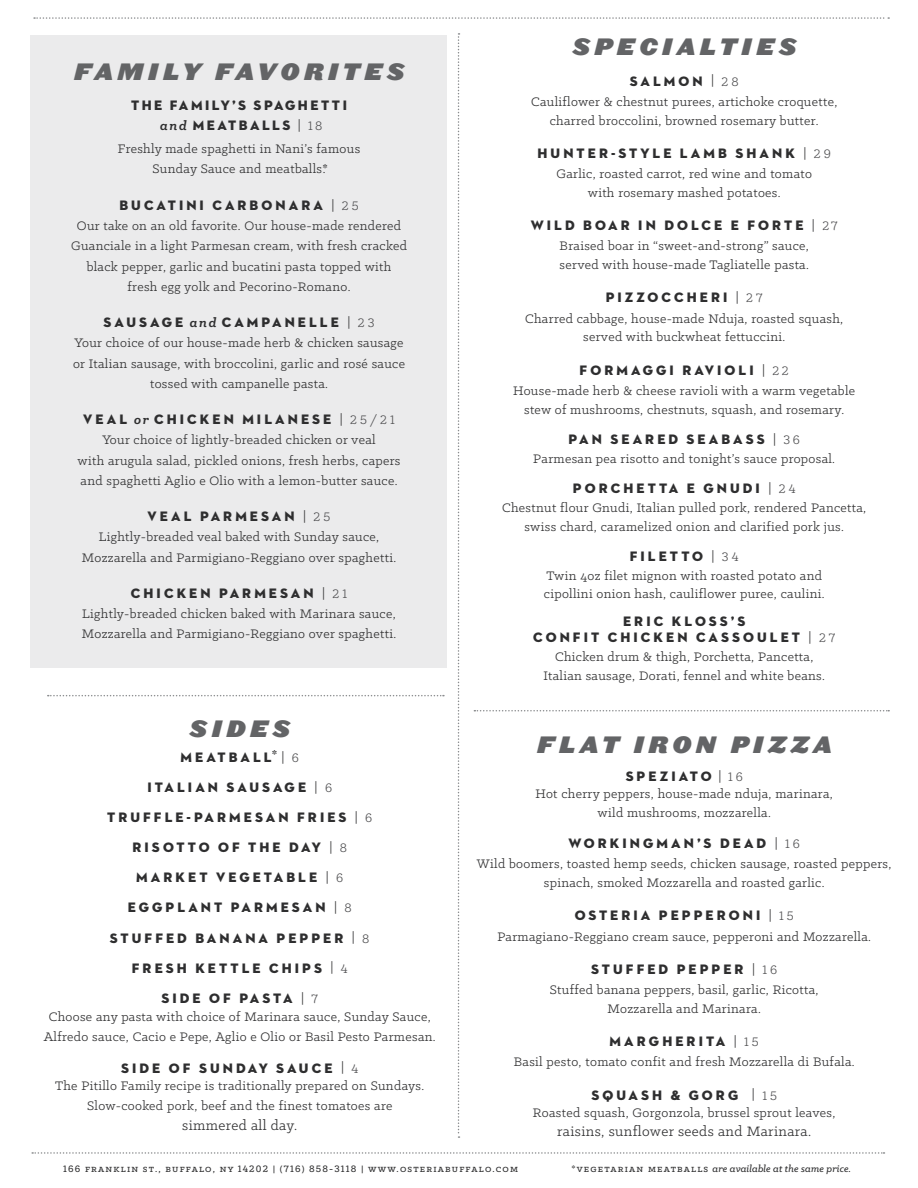
<style>
.page{position:relative;width:918px;height:1188px;background:#fff}
.page>*{position:absolute;margin:0;border:0;box-sizing:border-box;transform-origin:0 0}
.t1{font:22.5px "Leviathan HTF Black Italic";letter-spacing:.2em;color:#636466}
.t2{font:15.3px "Klinic Slab";letter-spacing:.025em;color:#2e2e2f}
.t3{font:13.95px/20.2px "Klinic Slab";letter-spacing:.025em;color:#2e2e2f;text-align:center}
.t4{font:13.95px/30.2px "Neutraface 2 Display Titling";letter-spacing:.22em;color:#2e2e2f;text-align:center}
.t5{font:13.95px/19.5px "Neutraface 2 Display Titling";letter-spacing:.18em;color:#2e2e2f;text-align:center}
.t6{font:500 10.65px "Klinic Slab";letter-spacing:.11em;color:#2e2e2f}
.t7{font:italic 500 10.65px "Klinic Slab";letter-spacing:.01em;color:#2e2e2f}
.s1{font-family:"Klinic Slab";font-weight:700;font-style:italic}
.s2{font-family:"Klinic Slab"}
.s3{font-family:"Klinic Slab";color:#4e4e50}
.s4{font-style:normal}
</style>
<div class="page">
<svg style="left:48px;top:695px;width:396px;height:1px"></svg>
<div style="left:31px;top:35px;width:416px;height:632px;background:#ebebec"></div>
<svg style="left:474px;top:710px;width:415px;height:1px"></svg>
<svg style="left:32px;top:1152px;width:852px;height:2px"></svg>
<svg style="left:34px;top:17px;width:855px;height:2px"></svg>
<svg style="left:458px;top:33px;width:2px;height:1105px"></svg>
<h1 class="t1" style="left:74px;top:56px;width:332px">FAMILY FAVORITES</h1>
<p class="t5" style="left:131px;top:96px;width:217px">THE FAMILY’S SPAGHETTI <span class="s1">and</span> MEATBALLS <span class="s2">|</span> <span class="s3">18</span></p>
<p class="t3" style="left:118px;top:138px;width:244px">Freshly made spaghetti in Nani’s famous<br>Sunday Sauce and meatballs*.</p>
<p class="t4" style="left:119px;top:190px;width:241px">BUCATINI CARBONARA <span class="s2">|</span> <span class="s3">25</span></p>
<p class="t3" style="left:71px;top:215px;width:337px">Our take on an old favorite. Our house-made rendered Guanciale in a light Parmesan cream, with fresh cracked black pepper, garlic and bucatini pasta topped with fresh egg yolk and Pecorino-Romano.</p>
<p class="t4" style="left:104px;top:307px;width:272px">SAUSAGE <span class="s1">and</span> CAMPANELLE <span class="s2">|</span> <span class="s3">23</span></p>
<p class="t3" style="left:73px;top:333px;width:333px">Your choice of our house-made herb &amp; chicken sausage or Italian sausage, with broccolini, garlic and rosé sauce tossed with campanelle pasta.</p>
<p class="t4" style="left:83px;top:404px;width:313px">VEAL <span class="s1">or</span> CHICKEN MILANESE <span class="s2">|</span> <span class="s3">25/21</span></p>
<p class="t3" style="left:78px;top:430px;width:324px">Your choice of lightly-breaded chicken or veal<br>with arugula salad, pickled onions, fresh herbs, capers and spaghetti Aglio e Olio with a lemon-butter sauce.</p>
<p class="t4" style="left:148px;top:501px;width:184px">VEAL PARMESAN <span class="s2">|</span> <span class="s3">25</span></p>
<p class="t3" style="left:82px;top:527px;width:316px">Lightly-breaded veal baked with Sunday sauce,<br>Mozzarella and Parmigiano-Reggiano over spaghetti.</p>
<p class="t4" style="left:131px;top:578px;width:218px">CHICKEN PARMESAN <span class="s2">|</span> <span class="s3">21</span></p>
<p class="t3" style="left:82px;top:603px;width:316px;text-align:left">Lightly-breaded chicken baked with Marinara sauce,<br>Mozzarella and Parmigiano-Reggiano over spaghetti.</p>
<h1 class="t1" style="left:190px;top:713px;width:102px">SIDES</h1>
<p class="t4" style="left:107px;top:742px;width:267px">MEATBALL<sup>*</sup><span class="s2">|</span> <span class="s3">6<br></span>ITALIAN SAUSAGE <span class="s2">|</span> <span class="s3">6<br></span>TRUFFLE-PARMESAN FRIES <span class="s2">|</span> <span class="s3">6<br></span>RISOTTO OF THE DAY <span class="s2">|</span> <span class="s3">8<br></span>MARKET VEGETABLE <span class="s2">|</span> <span class="s3">6<br></span>EGGPLANT PARMESAN <span class="s2">|</span> <span class="s3">8<br></span>STUFFED BANANA PEPPER <span class="s2">|</span> <span class="s3">8<br></span>FRESH KETTLE CHIPS <span class="s2">|</span> <span class="s3">4</span></p>
<p class="t4" style="left:162px;top:984px;width:158px">SIDE OF PASTA <span class="s2">|</span> <span class="s3">7</span></p>
<p class="t3" style="left:44px;top:1006px;width:393px">Choose any pasta with choice of Marinara sauce, Sunday Sauce,<br>Alfredo sauce, Cacio e Pepe, Aglio e Olio or Basil Pesto Parmesan.</p>
<p class="t4" style="left:121px;top:1053px;width:239px">SIDE OF SUNDAY SAUCE <span class="s2">|</span> <span class="s3">4</span></p>
<p class="t3" style="left:55px;top:1075px;width:371px">The Pitillo Family recipe is traditionally prepared on Sundays.<br>Slow-cooked pork, beef and the finest tomatoes are</p>
<p class="t2" style="left:182px;top:1116px;width:116px">simmered all day.</p>
<h1 class="t1" style="left:572px;top:31px;width:225px">SPECIALTIES</h1>
<p class="t4" style="left:630px;top:66px;width:111px">SALMON <span class="s2">|</span> <span class="s3">28</span></p>
<p class="t3" style="left:531px;top:92px;width:308px;line-height:18.8px">Cauliflower &amp; chestnut purees, artichoke croquette, charred broccolini, browned rosemary butter.</p>
<p class="t4" style="left:538px;top:138px;width:295px">HUNTER-STYLE LAMB SHANK <span class="s2">|</span> <span class="s3">29</span></p>
<p class="t3" style="left:556px;top:164px;width:257px;line-height:18.8px">Garlic, roasted carrot, red wine and tomato with rosemary mashed potatoes.</p>
<p class="t4" style="left:531px;top:210px;width:308px">WILD BOAR IN DOLCE E FORTE <span class="s2">|</span> <span class="s3">27</span></p>
<p class="t3" style="left:560px;top:236px;width:251px;line-height:18.8px;text-align:left">Braised boar in “sweet-and-strong” sauce, served with house-made Tagliatelle pasta.</p>
<p class="t4" style="left:606px;top:283px;width:158px">PIZZOCCHERI <span class="s2">|</span> <span class="s3">27</span></p>
<p class="t3" style="left:525px;top:309px;width:320px;line-height:18.8px">Charred cabbage, house-made Nduja, roasted squash, served with buckwheat fettuccini.</p>
<p class="t4" style="left:580px;top:355px;width:211px">FORMAGGI RAVIOLI <span class="s2">|</span> <span class="s3">22</span></p>
<p class="t3" style="left:513px;top:381px;width:343px;line-height:18.8px">House-made herb &amp; cheese ravioli with a warm vegetable stew of mushrooms, chestnuts, squash, and rosemary.</p>
<p class="t4" style="left:569px;top:424px;width:233px">PAN SEARED SEABASS <span class="s2">|</span> <span class="s3">36</span></p>
<p class="t3" style="left:533px;top:448px;width:303px">Parmesan pea risotto and tonight’s sauce proposal.</p>
<p class="t4" style="left:573px;top:473px;width:224px">PORCHETTA E GNUDI <span class="s2">|</span> <span class="s3">24</span></p>
<p class="t3" style="left:502px;top:498px;width:366px;line-height:18.8px">Chestnut flour Gnudi, Italian pulled pork, rendered Pancetta, swiss chard, caramelized onion and clarified pork jus.</p>
<p class="t4" style="left:630px;top:541px;width:110px">FILETTO <span class="s2">|</span> <span class="s3">34</span></p>
<p class="t3" style="left:544px;top:566px;width:282px;line-height:18.8px;text-align:left">Twin 4oz filet mignon with roasted potato and cipollini onion hash, cauliflower puree, caulini.</p>
<p class="t4" style="left:533px;top:613px;width:303px;line-height:16.5px">ERIC KLOSS’S<br>CONFIT CHICKEN CASSOULET <span class="s2">|</span> <span class="s3">27</span></p>
<p class="t3" style="left:543px;top:647px;width:283px;line-height:18.8px">Chicken drum &amp; thigh, Porchetta, Pancetta,<br>Italian sausage, Dorati, fennel and white beans.</p>
<h1 class="t1" style="left:537px;top:729px;width:296px">FLAT IRON PIZZA</h1>
<p class="t4" style="left:626px;top:761px;width:119px">SPEZIATO <span class="s2">|</span> <span class="s3">16</span></p>
<p class="t3" style="left:536px;top:784px;width:299px;line-height:18.8px">Hot cherry peppers, house-made nduja, marinara, wild mushrooms, mozzarella.</p>
<p class="t4" style="left:569px;top:828px;width:233px">WORKINGMAN’S DEAD <span class="s2">|</span> <span class="s3">16</span></p>
<p class="t3" style="left:477px;top:854px;width:416px;line-height:18.8px">Wild boomers, toasted hemp seeds, chicken sausage, roasted peppers, spinach, smoked Mozzarella and roasted garlic.</p>
<p class="t4" style="left:575px;top:900px;width:221px">OSTERIA PEPPERONI <span class="s2">|</span> <span class="s3">15</span></p>
<p class="t3" style="left:497px;top:926px;width:375px">Parmagiano-Reggiano cream sauce, pepperoni and Mozzarella.</p>
<p class="t4" style="left:591px;top:954px;width:187px">STUFFED PEPPER <span class="s2">|</span> <span class="s3">16</span></p>
<p class="t3" style="left:550px;top:980px;width:270px;line-height:18.8px">Stuffed banana peppers, basil, garlic, Ricotta,<br>Mozzarella and Marinara.</p>
<p class="t4" style="left:610px;top:1026px;width:151px">MARGHERITA <span class="s2">|</span> <span class="s3">15</span></p>
<p class="t3" style="left:514px;top:1052px;width:342px">Basil pesto, tomato confit and fresh Mozzarella di Bufala.</p>
<p class="t4" style="left:591px;top:1080px;width:187px">SQUASH &amp; GORG <span class="s2">|</span> <span class="s3">15</span></p>
<p class="t3" style="left:533px;top:1102px;width:304px">Roasted squash, Gorgonzola, brussel sprout leaves,</p>
<p class="t2" style="left:557px;top:1121px;width:255px">raisins, sunflower seeds and Marinara.</p>
<p class="t6" style="left:63px;top:1162px;width:117px">166 FRANKLIN ST., BUFF</p>
<p class="t6" style="left:192px;top:1162px;width:229px">ALO, NY 14202 | (716) 858-3118 | WWW.OSTER</p>
<p class="t6" style="left:433px;top:1162px;width:26px">IABUFF</p>
<p class="t6" style="left:471px;top:1162px;width:48px">ALO.COM</p>
<p class="t7" style="left:571px;top:1162px;width:281px"><span class="s4">*Vegetaria n m eatba lls</span> are available at the same price.</p>
</div>
